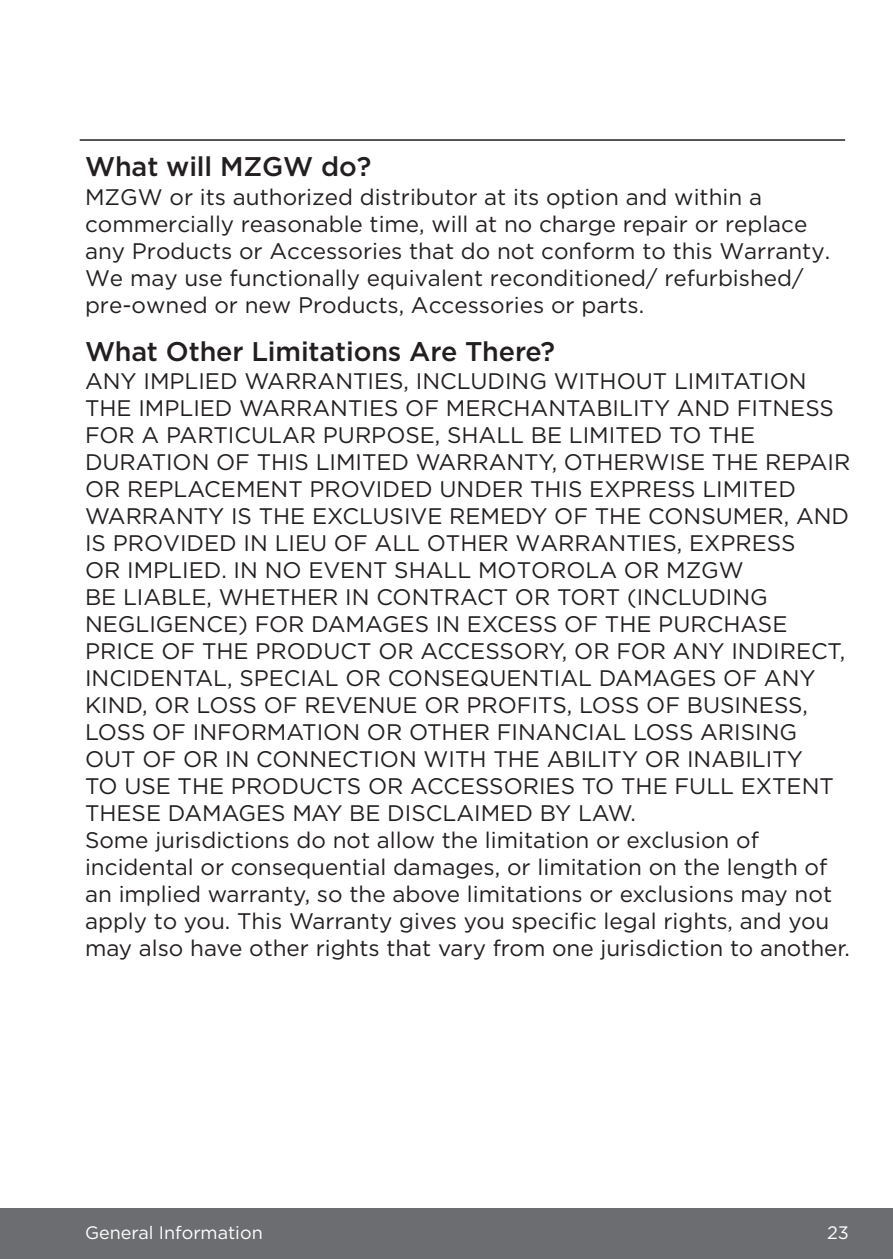
<style>
.page{position:relative;width:893px;height:1259px;background:#fff}
.page>*{position:absolute;margin:0;border:0;box-sizing:border-box;transform-origin:0 0}
.t1{font:500 27px "Gotham";letter-spacing:-.005em;color:#231f20}
.t2{font:22.5px/27px "Gotham";color:#231f20}
.t3{font:18px "Gotham";color:#fff}
</style>
<div class="page">
<div style="left:0;top:1208px;width:893px;height:51px;background:#6c6d70"></div>
<hr style="left:80px;top:139px;width:765px;height:2px;background:#231f20">
<p class="t1" style="left:85px;top:149px;width:288px">What will MZGW do?</p>
<p class="t2" style="left:85px;top:183px;width:747px">MZGW or its authorized distributor at its option and within a commercially reasonable time, will at no charge repair or replace any Products or Accessories that do not conform to this Warranty.<br>We may use functionally equivalent reconditioned/ refurbished/ pre-owned or new Products, Accessories or parts.</p>
<p class="t1" style="left:85px;top:333px;width:472px">What Other Limitations Are There?</p>
<p class="t2" style="left:85px;top:367px;width:767px">ANY IMPLIED WARRANTIES, INCLUDING WITHOUT LIMITATION THE IMPLIED WARRANTIES OF MERCHANTABILITY AND FITNESS FOR A PARTICULAR PURPOSE, SHALL BE LIMITED TO THE DURATION OF THIS LIMITED WARRANTY, OTHERWISE THE REPAIR OR REPLACEMENT PROVIDED UNDER THIS EXPRESS LIMITED WARRANTY IS THE EXCLUSIVE REMEDY OF THE CONSUMER, AND IS PROVIDED IN LIEU OF ALL OTHER WARRANTIES, EXPRESS<br>OR IMPLIED. IN NO EVENT SHALL MOTOROLA OR MZGW<br>BE LIABLE, WHETHER IN CONTRACT OR TORT (INCLUDING NEGLIGENCE) FOR DAMAGES IN EXCESS OF THE PURCHASE PRICE OF THE PRODUCT OR ACCESSORY, OR FOR ANY INDIRECT, INCIDENTAL, SPECIAL OR CONSEQUENTIAL DAMAGES OF ANY KIND, OR LOSS OF REVENUE OR PROFITS, LOSS OF BUSINESS, LOSS OF INFORMATION OR OTHER FINANCIAL LOSS ARISING OUT OF OR IN CONNECTION WITH THE ABILITY OR INABILITY<br>TO USE THE PRODUCTS OR ACCESSORIES TO THE FULL EXTENT THESE DAMAGES MAY BE DISCLAIMED BY LAW.<br>Some jurisdictions do not allow the limitation or exclusion of incidental or consequential damages, or limitation on the length of an implied warranty, so the above limitations or exclusions may not apply to you. This Warranty gives you specific legal rights, and you may also have other rights that vary from one jurisdiction to another.</p>
<p class="t3" style="left:85px;top:1221px;width:179px">General Information</p>
<p class="t3" style="left:827px;top:1221px;width:23px">23</p>
</div>
